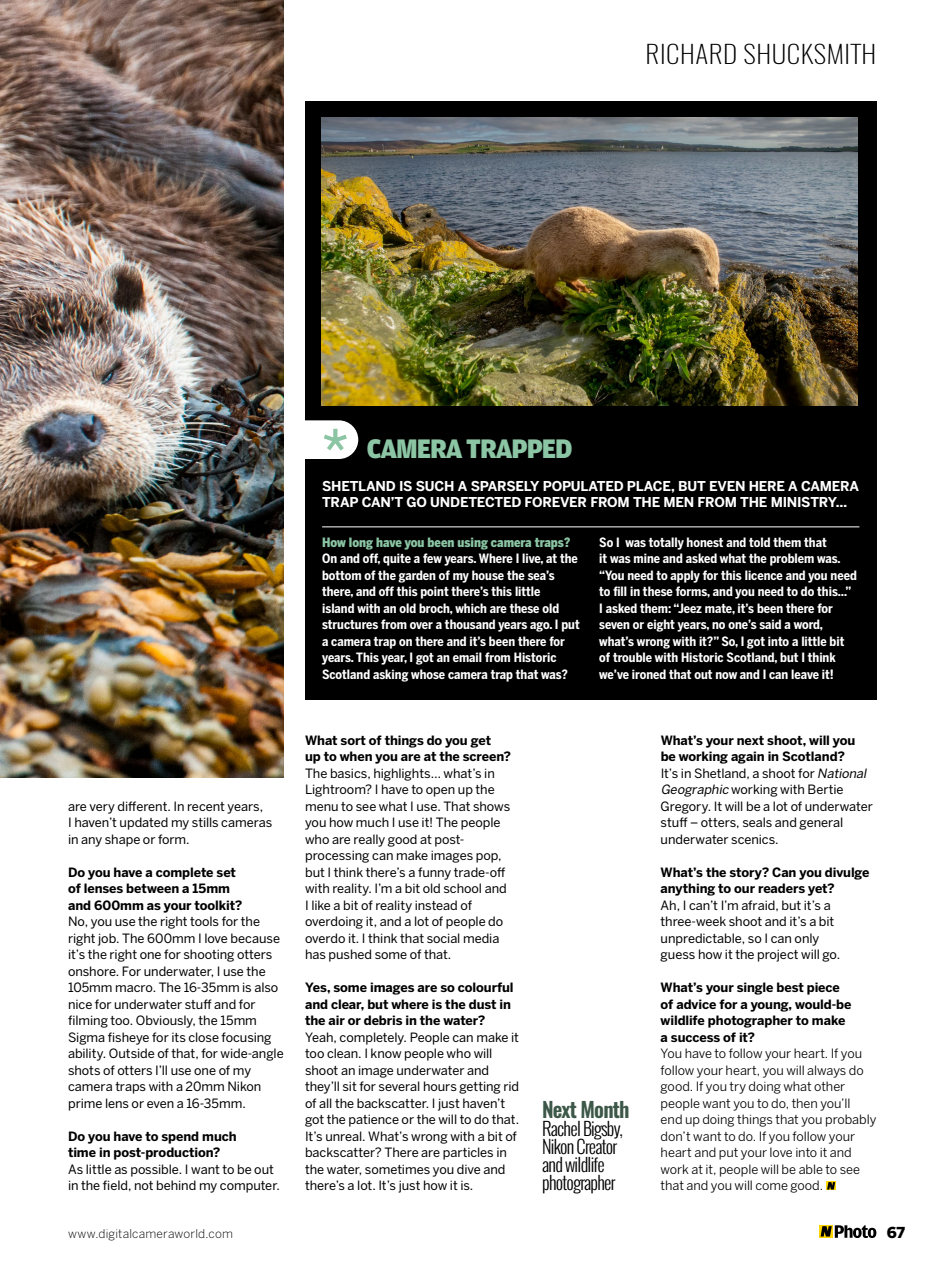
<style>
.page{position:relative;width:936px;height:1276px;background:#fff}
.page>*{position:absolute;margin:0;border:0;box-sizing:border-box;transform-origin:0 0}
.t1{font:900 28.5px "Amplitude";letter-spacing:-.04em;color:#8bc5a4;scale:.95 1}
.t2{font:200 24.75px "Oswald";letter-spacing:.02em;color:#000;scale:1.1 1}
.t3{font:600 21px "Oswald";letter-spacing:-.04em;color:#3d5848}
.t4{font:300 18px/18px "Oswald";letter-spacing:-.04em;color:#000}
.t5{font:900 15px "Benton Sans";color:#000}
.t6{font:700 13.5px/16.5px "Benton Sans";letter-spacing:-.02em;color:#fff}
.t7{font:12.75px/16.5px "Benton Sans";letter-spacing:-.005em;color:#000}
.t8{font:700 12.75px/16.5px "Benton Sans Condensed";color:#fff}
.t9{font:700 12.75px/16.5px "Benton Sans";letter-spacing:-.005em;color:#000}
.t10{font:12.75px/16.5px "Benton Sans";letter-spacing:-.005em;color:#000}
.t11{font:900 12.75px "Benton Sans Condensed";color:#8bc5a4}
.t12{font:300 12px "Benton Sans";letter-spacing:.015em;color:#000}
.s1{font-weight:700}
.s2{font-style:italic}
</style>
<div class="page">
<div style="left:305px;top:101px;width:571px;height:319px;background:#000"></div>
<img style="left:0;top:0;width:284px;height:778px">
<img style="left:321px;top:118px;width:536px;height:287px">
<svg style="left:826px;top:1181px;width:9px;height:9px"></svg>
<svg style="left:827px;top:1182px;width:8px;height:7px"></svg>
<div style="left:819px;top:1225px;width:13px;height:12px;background:#ffd500"></div>
<svg style="left:820px;top:1225px;width:56px;height:13px"></svg>
<div style="left:305px;top:419px;width:571px;height:281px;background:#000"></div>
<hr style="left:322px;top:526px;width:537px;height:1px;background:#fff">
<svg style="left:305px;top:420px;width:53px;height:39px;background:#dee4e0"></svg>
<h2 class="t2" style="left:645px;top:37px;width:211px">RICHARD SHUCKSMITH</h2>
<p class="t7" style="left:68px;top:798px;width:206px">are very different. In recent years,<br>I haven’t updated my stills cameras in any shape or form.</p>
<p class="t9" style="left:68px;top:864px;width:176px">Do you have a complete set of lenses between a 15mm and 600mm as your toolkit?</p>
<p class="t7" style="left:68px;top:913px;width:217px">No, you use the right tools for the right job. The 600mm I love because it’s the right one for shooting otters onshore. For underwater, I use the 105mm macro. The 16-35mm is also nice for underwater stuff and for filming too. Obviously, the 15mm Sigma fisheye for its close focusing ability. Outside of that, for wide-angle shots of otters I’ll use one of my camera traps with a 20mm Nikon prime lens or even a 16-35mm.</p>
<p class="t9" style="left:68px;top:1128px;width:170px">Do you have to spend much time in post-production?</p>
<p class="t7" style="left:68px;top:1161px;width:213px">As little as possible. I want to be out in the field, not behind my computer.</p>
<h1 class="t1" style="left:367px;top:432px;width:218px">CAMERA TRAPPED</h1>
<p class="t6" style="left:322px;top:478px;width:538px">SHETLAND IS SUCH A SPARSELY POPULATED PLACE, BUT EVEN HERE A CAMERA<br>TRAP CAN’T GO UNDETECTED FOREVER FROM THE MEN FROM THE MINISTRY…</p>
<p class="t11" style="left:322px;top:534px;width:250px">How long have you been using camera traps?</p>
<p class="t8" style="left:322px;top:550px;width:259px">On and off, quite a few years. Where I live, at the bottom of the garden of my house the sea’s there, and off this point there’s this little<br>island with an old broch, which are these old structures from over a thousand years ago. I put a camera trap on there and it’s been there for years. This year, I got an email from Historic Scotland asking whose camera trap that was?</p>
<p class="t8" style="left:599px;top:534px;width:259px">So I was totally honest and told them that<br>it was mine and asked what the problem was. “You need to apply for this licence and you need to fill in these forms, and you need to do this…” I asked them: “Jeez mate, it’s been there for seven or eight years, no one’s said a word, what’s wrong with it?” So, I got into a little bit of trouble with Historic Scotland, but I think we’ve ironed that out now and I can leave it!</p>
<p class="t9" style="left:305px;top:732px;width:207px">What sort of things do you get<br>up to when you are at the screen?</p>
<p class="t7" style="left:305px;top:765px;width:207px">The basics, highlights… what’s in<br>Lightroom? I have to open up the menu to see what I use. That shows you how much I use it! The people who are really good at post&shy;processing can make images pop, but I think there’s a funny trade-off with reality. I’m a bit old school and<br>I like a bit of reality instead of overdoing it, and a lot of people do overdo it. I think that social media has pushed some of that.</p>
<p class="t9" style="left:305px;top:979px;width:210px">Yes, some images are so colourful and clear, but where is the dust in the air or debris in the water?</p>
<p class="t7" style="left:305px;top:1029px;width:216px">Yeah, completely. People can make it too clean. I know people who will shoot an image underwater and they’ll sit for several hours getting rid of all the backscatter. I just haven’t got the patience or the will to do that.<br>It’s unreal. What’s wrong with a bit of backscatter? There are particles in the water, sometimes you dive and there’s a lot. It’s just how it is.</p>
<h3 class="t3" style="left:542px;top:1095px;width:89px">Next Month</h3>
<h3 class="t4" style="left:542px;top:1119px;width:82px">Rachel Bigsby,<br>Nikon Creator and wildlife photographer</h3>
<p class="t7" style="left:660px;top:732px;width:214px"><span class="s1">What’s your next shoot, will you be working again in Scotland?<br></span>It’s in Shetland, a shoot for <span class="s2">National<br>Geographic</span> working with Bertie<br>Gregory. It will be a lot of underwater stuff – otters, seals and general underwater scenics.</p>
<p class="t9" style="left:660px;top:864px;width:210px">What’s the story? Can you divulge anything to our readers yet?</p>
<p class="t7" style="left:660px;top:897px;width:181px">Ah, I can’t I’m afraid, but it’s a three-week shoot and it’s a bit unpredictable, so I can only guess how it the project will go.</p>
<p class="t9" style="left:660px;top:979px;width:192px">What’s your single best piece of advice for a young, would-be wildlife photographer to make a success of it?</p>
<p class="t10" style="left:660px;top:1045px;width:217px">You have to follow your heart. If you follow your heart, you will always do good. If you try doing what other people want you to do, then you’ll<br>end up doing things that you probably don’t want to do. If you follow your heart and put your love into it and work at it, people will be able to see that and you will come good.</p>
<p class="t12" style="left:68px;top:1226px;width:166px">www.digitalcameraworld.com</p>
<p class="t5" style="left:886px;top:1223px;width:20px">67</p>
</div>
